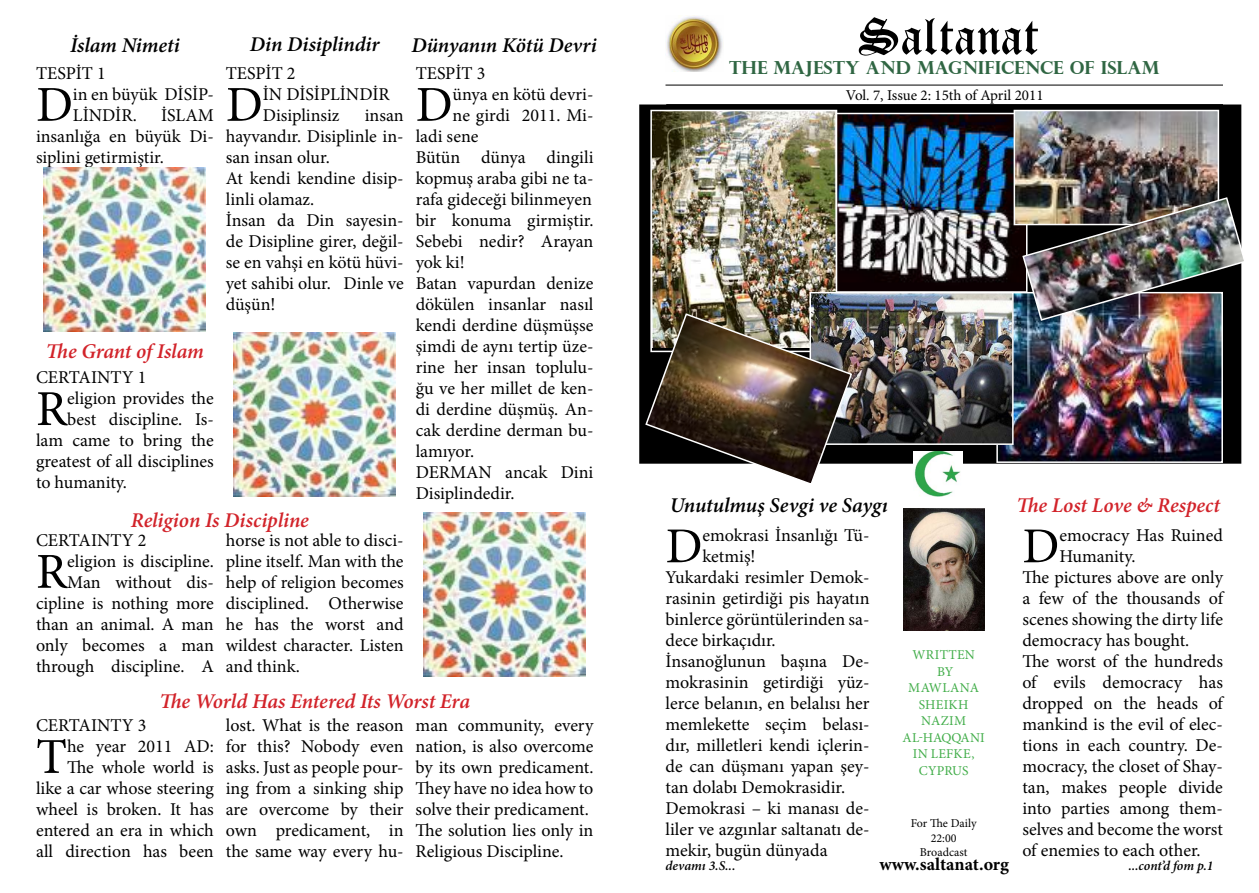
<style>
.page{position:relative;width:1259px;height:893px;background:#fff}
.page>*{position:absolute;margin:0;border:0;box-sizing:border-box;transform-origin:0 0}
.t1{font:50.25px "Minion Pro";color:#000}
.t2{font:italic 600 21px "Minion Pro";letter-spacing:-.005em;color:#d2232a}
.t3{font:italic 600 21px "Minion Pro";letter-spacing:-.005em;color:#000}
.t4{font:18px/21px "Minion Pro";color:#000}
.t5{font:700 18px "Perpetua Titling";color:#306643}
.t6{font:700 18px "Minion Pro";color:#000}
.t7{font:15px "Minion Pro";color:#000}
.t8{font:13.5px "Minion Pro";letter-spacing:.02em;color:#41ad49}
.t9{font:italic 600 13.5px "Minion Pro";letter-spacing:-.005em;color:#000}
.t10{font:12px/14.4px "Minion Pro";color:#000;text-align:center}
</style>
<div class="page">
<div style="left:640px;top:105px;width:600px;height:358px;background:#000"></div>
<svg style="left:859px;top:17px;width:179px;height:39px"></svg>
<img style="left:666px;top:16px;width:57px;height:55px">
<hr style="left:666px;top:104px;width:557px;height:1px;background:#000">
<img style="left:903px;top:509px;width:81px;height:121px">
<img style="left:913px;top:451px;width:49px;height:46px">
<hr style="left:665px;top:85px;width:558px;height:1px;background:#000">
<img style="left:837px;top:116px;width:184px;height:174px">
<div style="left:826px;top:113px;width:201px;height:180px;border:2px solid #fff"></div>
<img style="left:1016px;top:113px;width:200px;height:109px">
<div style="left:1013px;top:110px;width:206px;height:115px;border:2px solid #fff"></div>
<img style="left:653px;top:113px;width:181px;height:199px">
<div style="left:650px;top:110px;width:187px;height:242px;border:2px solid #fff"></div>
<img style="left:999px;top:295px;width:221px;height:165px">
<div style="left:996px;top:292px;width:227px;height:171px;border:2px solid #fff"></div>
<img style="left:812px;top:295px;width:198px;height:147px">
<div style="left:809px;top:292px;width:204px;height:153px;border:2px solid #fff"></div>
<img style="left:644px;top:312px;width:209px;height:171px">
<img style="left:1021px;top:196px;width:223px;height:126px">
<img style="left:234px;top:333px;width:162px;height:163px">
<img style="left:423px;top:513px;width:162px;height:163px">
<img style="left:44px;top:167px;width:162px;height:164px">
<p class="t3" style="left:70px;top:30px;width:111px">İslam Nimeti</p>
<p class="t3" style="left:250px;top:30px;width:131px">Din Disiplindir</p>
<p class="t3" style="left:411px;top:30px;width:187px">Dünyanın Kötü Devri</p>
<p class="t4" style="left:36px;top:63px;width:71px">TESPİT 1</p>
<h1 class="t1" style="left:36px;top:71px;width:38px">D</h1>
<p class="t4" style="left:73px;top:84px;width:142px">in en büyük DİSİP-<br>LİNDİR.</p>
<p class="t4" style="left:36px;top:105px;width:179px;text-align:justify;text-indent:125px">İSLAM insanlığa en büyük Di&shy;siplini getirmiştir.</p>
<p class="t2" style="left:46px;top:337px;width:159px">The Grant of Islam</p>
<p class="t4" style="left:36px;top:367px;width:112px">CERTAINTY 1</p>
<h1 class="t1" style="left:36px;top:375px;width:33px">R</h1>
<p class="t4" style="left:67px;top:388px;width:148px">eligion provides the</p>
<p class="t4" style="left:67px;top:409px;width:148px">best discipline. Is-</p>
<p class="t4" style="left:36px;top:430px;width:179px">lam came to bring the</p>
<p class="t4" style="left:36px;top:451px;width:179px">greatest of all disciplines</p>
<p class="t4" style="left:36px;top:472px;width:92px">to humanity.</p>
<p class="t4" style="left:226px;top:63px;width:71px">TESPİT 2</p>
<h1 class="t1" style="left:226px;top:71px;width:38px">D</h1>
<p class="t4" style="left:263px;top:84px;width:128px">İN DİSİPLİNDİR<br>Disiplinsiz</p>
<p class="t4" style="left:226px;top:105px;width:179px;text-indent:139px">insan hayvandır. Disiplinle in&shy;san insan olur.<br>At kendi kendine disip&shy;linli olamaz.<br>İnsan da Din sayesin&shy;de Disipline girer, değil&shy;se en vahşi en kötü hüvi&shy;yet sahibi olur. Dinle ve düşün!</p>
<p class="t2" style="left:131px;top:505px;width:180px">Religion Is Discipline</p>
<p class="t4" style="left:226px;top:530px;width:179px;text-align:justify">horse is not able to disci&shy;pline itself. Man with the help of religion becomes disciplined. Otherwise he has the worst and wildest character. Listen and think.</p>
<p class="t4" style="left:36px;top:530px;width:112px">CERTAINTY 2</p>
<h1 class="t1" style="left:36px;top:538px;width:33px">R</h1>
<p class="t4" style="left:36px;top:551px;width:179px;text-align:right">eligion is discipline.<br>Man without dis&shy;cipline is nothing more than an animal. A man only becomes a man through discipline. A</p>
<p class="t4" style="left:416px;top:63px;width:71px">TESPİT 3</p>
<h1 class="t1" style="left:416px;top:71px;width:38px">D</h1>
<p class="t4" style="left:453px;top:84px;width:142px">ünya en kötü devri-</p>
<p class="t4" style="left:453px;top:105px;width:142px">ne girdi 2011. Mi-</p>
<p class="t4" style="left:416px;top:126px;width:64px">ladi sene</p>
<p class="t4" style="left:416px;top:147px;width:179px">Bütün dünya dingili</p>
<p class="t4" style="left:416px;top:168px;width:179px">kopmuş araba gibi ne ta-</p>
<p class="t4" style="left:416px;top:189px;width:178px">rafa gideceği bilinmeyen</p>
<p class="t4" style="left:416px;top:210px;width:179px">bir konuma girmiştir.</p>
<p class="t4" style="left:416px;top:231px;width:179px">Sebebi nedir? Arayan</p>
<p class="t4" style="left:416px;top:252px;width:50px">yok ki!</p>
<p class="t4" style="left:416px;top:273px;width:179px">Batan vapurdan denize</p>
<p class="t4" style="left:416px;top:294px;width:179px">dökülen insanlar nasıl</p>
<p class="t4" style="left:416px;top:315px;width:179px">kendi derdine düşmüşse</p>
<p class="t4" style="left:416px;top:336px;width:179px">şimdi de aynı tertip üze-</p>
<p class="t4" style="left:416px;top:357px;width:179px">rine her insan toplulu-</p>
<p class="t4" style="left:416px;top:378px;width:179px">ğu ve her millet de ken-</p>
<p class="t4" style="left:416px;top:399px;width:179px">di derdine düşmüş. An-</p>
<p class="t4" style="left:416px;top:420px;width:179px">cak derdine derman bu-</p>
<p class="t4" style="left:416px;top:441px;width:60px">lamıyor.</p>
<p class="t4" style="left:416px;top:462px;width:179px">DERMAN ancak Dini</p>
<p class="t4" style="left:416px;top:483px;width:100px">Disiplindedir.</p>
<p class="t2" style="left:159px;top:686px;width:312px">The World Has Entered Its Worst Era</p>
<p class="t4" style="left:36px;top:715px;width:112px">CERTAINTY 3</p>
<h1 class="t1" style="left:36px;top:723px;width:33px">T</h1>
<p class="t4" style="left:36px;top:736px;width:179px;text-align:right">he year 2011 AD:<br>The whole world is<br>like a car whose steering wheel is broken. It has entered an era in which all direction has been</p>
<p class="t4" style="left:226px;top:715px;width:179px;text-align:justify">lost. What is the reason for this? Nobody even asks. Just as people pour&shy;ing from a sinking ship are overcome by their own predicament, in the same way every hu-</p>
<p class="t4" style="left:416px;top:715px;width:180px">man community, every nation, is also overcome by its own predicament.<br>They have no idea how to solve their predicament.<br>The solution lies only in<br>Religious Discipline.</p>
<p class="t5" style="left:729px;top:56px;width:432px">THE MAJESTY AND MAGNIFICENCE OF ISLAM</p>
<p class="t7" style="left:846px;top:85px;width:199px">Vol. 7, Issue 2: 15th of April 2011</p>
<p class="t3" style="left:670px;top:490px;width:219px">Unutulmuş Sevgi ve Saygı</p>
<p class="t2" style="left:1016px;top:490px;width:205px">The Lost Love &amp; Respect</p>
<h1 class="t1" style="left:665px;top:513px;width:38px">D</h1>
<p class="t4" style="left:702px;top:525px;width:169px">emokrasi İnsanlığı Tü-</p>
<h1 class="t1" style="left:1022px;top:513px;width:38px">D</h1>
<p class="t4" style="left:1059px;top:525px;width:165px">emocracy Has Ruined</p>
<p class="t4" style="left:702px;top:546px;width:55px">ketmiş!</p>
<p class="t4" style="left:665px;top:567px;width:205px">Yukardaki resimler Demok-</p>
<p class="t4" style="left:665px;top:588px;width:205px">rasinin getirdiği pis hayatın</p>
<p class="t4" style="left:665px;top:609px;width:205px">binlerce görüntülerinden sa-</p>
<p class="t4" style="left:665px;top:630px;width:112px">dece birkaçıdır.</p>
<p class="t4" style="left:665px;top:651px;width:205px">İnsanoğlunun başına De-</p>
<p class="t4" style="left:665px;top:672px;width:206px">mokrasinin getirdiği yüz-</p>
<p class="t4" style="left:665px;top:693px;width:206px">lerce belanın, en belalısı her</p>
<p class="t4" style="left:665px;top:714px;width:205px">memlekette seçim belası-</p>
<p class="t4" style="left:665px;top:735px;width:205px">dır, milletleri kendi içlerin-</p>
<p class="t4" style="left:665px;top:756px;width:206px">de can düşmanı yapan şey-</p>
<p class="t4" style="left:665px;top:777px;width:181px">tan dolabı Demokrasidir.</p>
<p class="t4" style="left:665px;top:798px;width:205px">Demokrasi – ki manası de-</p>
<p class="t4" style="left:665px;top:819px;width:206px">liler ve azgınlar saltanatı de-</p>
<p class="t4" style="left:665px;top:840px;width:164px">mekir, bugün dünyada</p>
<p class="t4" style="left:1059px;top:546px;width:78px">Humanity.</p>
<p class="t4" style="left:1022px;top:567px;width:202px">The pictures above are only</p>
<p class="t4" style="left:1022px;top:588px;width:204px">a few of the thousands of</p>
<p class="t4" style="left:1022px;top:609px;width:202px">scenes showing the dirty life</p>
<p class="t4" style="left:1022px;top:630px;width:168px">democracy has bought.</p>
<p class="t4" style="left:1022px;top:651px;width:202px">The worst of the hundreds</p>
<p class="t4" style="left:1022px;top:672px;width:202px">of evils democracy has</p>
<p class="t4" style="left:1022px;top:693px;width:204px">dropped on the heads of</p>
<p class="t4" style="left:1022px;top:714px;width:202px">mankind is the evil of elec-</p>
<p class="t4" style="left:1022px;top:735px;width:202px">tions in each country. De-</p>
<p class="t4" style="left:1022px;top:756px;width:202px">mocracy, the closet of Shay-</p>
<p class="t4" style="left:1022px;top:777px;width:202px">tan, makes people divide</p>
<p class="t4" style="left:1022px;top:798px;width:202px">into parties among them-</p>
<p class="t4" style="left:1022px;top:819px;width:202px">selves and become the worst</p>
<p class="t4" style="left:1022px;top:840px;width:180px">of enemies to each other.</p>
<p class="t8" style="left:912px;top:646px;width:64px">WRITTEN</p>
<p class="t8" style="left:937px;top:662px;width:18px">by</p>
<p class="t8" style="left:908px;top:679px;width:53px">mawlana</p>
<p class="t8" style="left:919px;top:695px;width:51px">sheikh</p>
<p class="t8" style="left:921px;top:712px;width:46px">nazim</p>
<p class="t8" style="left:902px;top:728px;width:84px">al-haqqAnI</p>
<p class="t8" style="left:913px;top:745px;width:63px">in lefke,</p>
<p class="t8" style="left:918px;top:761px;width:51px">cyprus</p>
<p class="t10" style="left:911px;top:816px;width:67px">For The Daily<br>22:00<br>Broadcast</p>
<p class="t6" style="left:879px;top:852px;width:131px">www.saltanat.org</p>
<p class="t9" style="left:665px;top:856px;width:71px">devamı 3.S...</p>
<p class="t9" style="left:1128px;top:856px;width:87px">...cont’d fom p.1</p>
</div>
